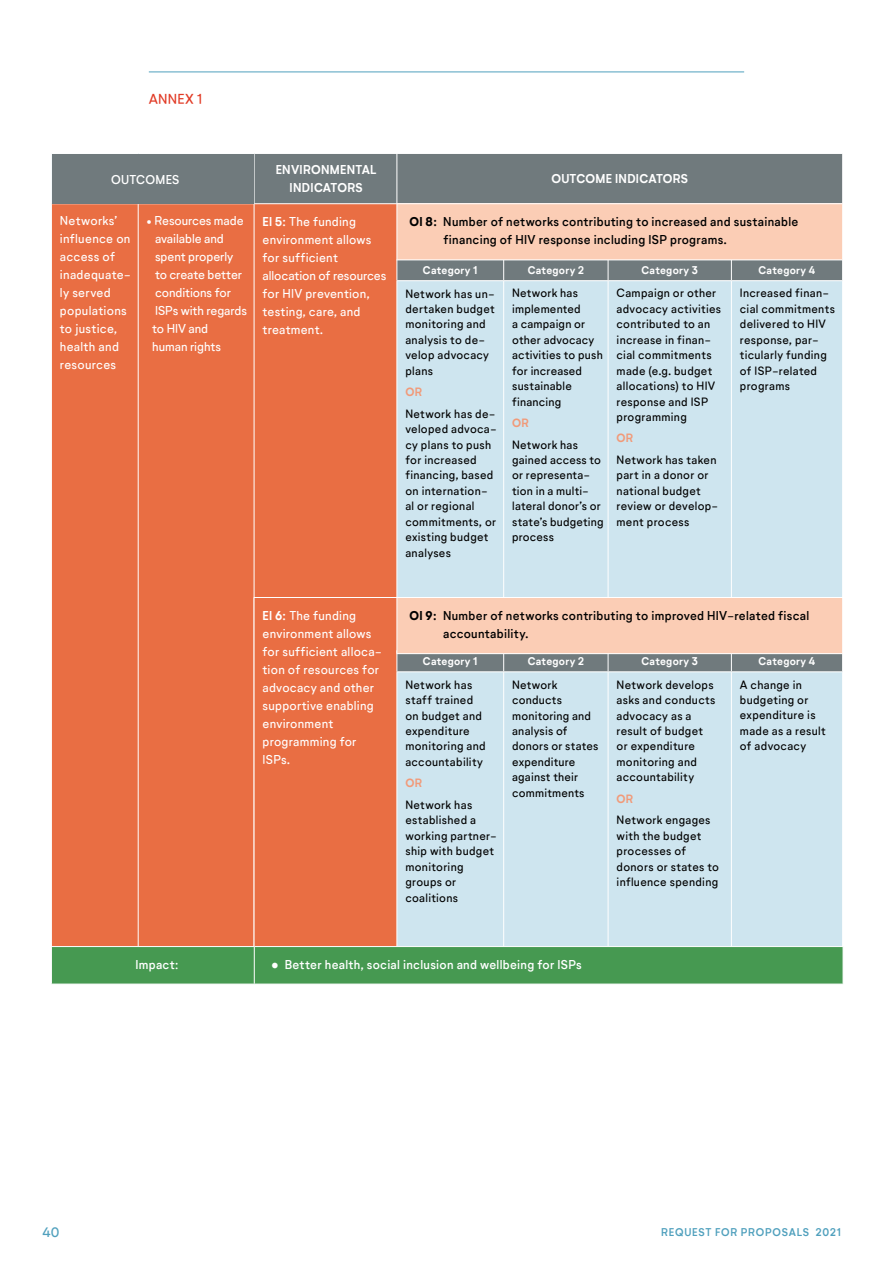
<style>
.page{position:relative;width:893px;height:1263px;background:#fff}
.page>*{position:absolute;margin:0;border:0;box-sizing:border-box;transform-origin:0 0}
.t1{font:13.5px "Neutrif Studio";letter-spacing:.02em;color:#e13b26}
.t2{font:13.5px "Neutrif Studio";color:#50a0bd}
.t3{font:12px/18px "Neutrif Studio";letter-spacing:.02em;color:#fff}
.t4{font:500 12px/18px "Neutrif Studio";letter-spacing:.025em;color:#000}
.t5{font:12px/18px "Neutrif Studio";letter-spacing:-.005em;color:#fff}
.t6{font:500 12px "Neutrif Studio";letter-spacing:.025em;color:#fff}
.t7{font:700 12px/18px "Neutrif Studio";letter-spacing:.025em;color:#fff;text-align:center}
.t8{font:11.25px/15.5px "Neutrif Studio";letter-spacing:.025em;color:#000}
.t9{font:700 11.25px "Neutrif Studio";letter-spacing:.03em;color:#f19a79}
.t10{font:700 10.5px "Neutrif Studio";letter-spacing:.03em;color:#fff}
.t11{font:600 10.5px "Neutrif Studio";letter-spacing:.07em;color:#50a0bd}
.s1{font-weight:700}
.s2{font-weight:800}
.s3{font-weight:400;font-size:18px}
</style>
<div class="page">
<hr style="left:149px;top:72px;width:595px;height:1px;background:#50a0bd">
<div style="left:254px;top:153px;width:144px;height:51px;background:#707a7d"></div>
<div style="left:52px;top:204px;width:344px;height:742px;background:#e96e43"></div>
<hr style="left:254px;top:153px;width:145px;height:1px;background:#fff">
<hr style="left:254px;top:154px;width:1px;height:49px;background:#fff">
<hr style="left:138px;top:204px;width:1px;height:743px;background:#fff">
<hr style="left:254px;top:203px;width:145px;height:1px;background:#fff">
<hr style="left:254px;top:204px;width:1px;height:743px;background:#fff">
<svg style="left:397px;top:281px;width:445px;height:316px;background:#cfe5ef"></svg>
<div style="left:396px;top:260px;width:447px;height:20px;background:#707a7d"></div>
<hr style="left:503px;top:281px;width:1px;height:320px;background:#fff">
<hr style="left:608px;top:281px;width:1px;height:320px;background:#fff">
<hr style="left:731px;top:281px;width:1px;height:320px;background:#fff">
<div style="left:397px;top:153px;width:446px;height:51px;background:#707a7d"></div>
<div style="left:397px;top:204px;width:446px;height:56px;background:#fbcdb5"></div>
<hr style="left:396px;top:153px;width:447px;height:1px;background:#fff">
<hr style="left:396px;top:154px;width:1px;height:49px;background:#fff">
<hr style="left:842px;top:154px;width:1px;height:49px;background:#fff">
<hr style="left:396px;top:203px;width:447px;height:1px;background:#fff">
<hr style="left:842px;top:204px;width:1px;height:55px;background:#fff">
<hr style="left:396px;top:259px;width:447px;height:1px;background:#fff">
<div style="left:52px;top:154px;width:201px;height:49px;background:#707a7d"></div>
<div style="left:254px;top:597px;width:144px;height:351px;background:#e96e43"></div>
<hr style="left:254px;top:597px;width:145px;height:1px;background:#fff">
<hr style="left:254px;top:598px;width:1px;height:349px;background:#fff">
<div style="left:397px;top:672px;width:445px;height:274px;background:#cee5ef"></div>
<svg style="left:396px;top:654px;width:447px;height:17px;background:#727c7f"></svg>
<hr style="left:396px;top:671px;width:108px;height:1px;background:#fff">
<hr style="left:396px;top:672px;width:1px;height:275px;background:#fff">
<hr style="left:503px;top:672px;width:1px;height:275px;background:#fff">
<hr style="left:608px;top:672px;width:1px;height:275px;background:#fff">
<hr style="left:731px;top:672px;width:1px;height:275px;background:#fff">
<div style="left:397px;top:597px;width:446px;height:57px;background:#fbcdb5"></div>
<hr style="left:396px;top:597px;width:447px;height:1px;background:#fff">
<hr style="left:396px;top:598px;width:1px;height:55px;background:#fff">
<hr style="left:842px;top:598px;width:1px;height:55px;background:#fff">
<hr style="left:396px;top:653px;width:447px;height:1px;background:#fff">
<div style="left:52px;top:947px;width:791px;height:37px;background:#469951"></div>
<hr style="left:254px;top:946px;width:589px;height:1px;background:#fff">
<hr style="left:254px;top:947px;width:1px;height:37px;background:#fff">
<p class="t1" style="left:149px;top:91px;width:55px">ANNEX 1</p>
<p class="t6" style="left:111px;top:172px;width:70px">OUTCOMES</p>
<p class="t7" style="left:276px;top:161px;width:102px">ENVIRONMENTAL<br>INDICATORS</p>
<p class="t3" style="left:60px;top:212px;width:73px">Networks’ influence on access of inadequate&shy;ly served populations to justice, health and resources</p>
<p class="t5" style="left:152px;top:212px;width:96px;text-indent:-6px">• Resources made available and spent properly<br>to create better conditions for<br>ISPs with regards to HIV and<br>human rights</p>
<p class="t3" style="left:263px;top:213px;width:125px"><span class="s1">EI 5:</span> The funding environment allows for sufficient allocation of resources for HIV prevention, testing, care, and treatment.</p>
<p class="t7" style="left:551px;top:170px;width:138px">OUTCOME INDICATORS</p>
<p class="t4" style="left:444px;top:213px;width:356px;text-indent:-34px"><span class="s2">OI 8:</span> Number of networks contributing to increased and sustainable financing of HIV response including ISP programs.</p>
<p class="t10" style="left:423px;top:264px;width:56px">Category 1</p>
<p class="t10" style="left:528px;top:264px;width:58px">Category 2</p>
<p class="t10" style="left:641px;top:264px;width:58px">Category 3</p>
<p class="t10" style="left:759px;top:264px;width:58px">Category 4</p>
<p class="t8" style="left:405px;top:286px;width:91px">Network has un&shy;dertaken budget monitoring and analysis to de&shy;velop advocacy plans</p>
<p class="t9" style="left:405px;top:385px;width:18px">OR</p>
<p class="t8" style="left:405px;top:406px;width:93px">Network has de&shy;veloped advoca&shy;cy plans to push for increased financing, based on internation&shy;al or regional commitments, or existing budget analyses</p>
<p class="t8" style="left:740px;top:286px;width:97px">Increased finan&shy;cial commitments delivered to HIV response, par&shy;ticularly funding of ISP-related programs</p>
<p class="t8" style="left:617px;top:286px;width:106px">Campaign or other advocacy activities contributed to an increase in finan&shy;cial commitments made (e.g. budget allocations) to HIV response and ISP programming</p>
<p class="t9" style="left:617px;top:432px;width:18px">OR</p>
<p class="t8" style="left:617px;top:452px;width:103px">Network has taken part in a donor or national budget review or develop&shy;ment process</p>
<p class="t8" style="left:512px;top:286px;width:92px">Network has implemented<br>a campaign or other advocacy activities to push for increased sustainable financing</p>
<p class="t9" style="left:512px;top:416px;width:18px">OR</p>
<p class="t8" style="left:512px;top:437px;width:93px">Network has gained access to or representa&shy;tion in a multi&shy;lateral donor’s or state’s budgeting process</p>
<p class="t3" style="left:263px;top:607px;width:121px"><span class="s1">EI 6:</span> The funding environment allows for sufficient alloca&shy;tion of resources for advocacy and other supportive enabling environment programming for<br>ISPs.</p>
<p class="t4" style="left:443px;top:607px;width:368px;text-indent:-33px"><span class="s2">OI 9:</span> Number of networks contributing to improved HIV-related fiscal accountability.</p>
<p class="t10" style="left:423px;top:655px;width:56px">Category 1</p>
<p class="t10" style="left:528px;top:655px;width:58px">Category 2</p>
<p class="t10" style="left:641px;top:655px;width:58px">Category 3</p>
<p class="t10" style="left:759px;top:655px;width:58px">Category 4</p>
<p class="t8" style="left:405px;top:677px;width:82px">Network has staff trained on budget and expenditure monitoring and accountability</p>
<p class="t9" style="left:405px;top:776px;width:18px">OR</p>
<p class="t8" style="left:405px;top:797px;width:93px">Network has established a working partner&shy;ship with budget monitoring groups or coalitions</p>
<p class="t8" style="left:740px;top:677px;width:87px">A change in budgeting or expenditure is made as a result of advocacy</p>
<p class="t8" style="left:512px;top:677px;width:88px">Network conducts monitoring and analysis of donors or states expenditure against their commitments</p>
<p class="t8" style="left:617px;top:677px;width:100px">Network develops asks and conducts advocacy as a result of budget or expenditure monitoring and accountability</p>
<p class="t9" style="left:617px;top:792px;width:18px">OR</p>
<p class="t8" style="left:617px;top:813px;width:104px">Network engages with the budget processes of donors or states to influence spending</p>
<p class="t6" style="left:135px;top:957px;width:45px">Impact:</p>
<p class="t6" style="left:272px;top:957px;width:312px"><span class="s3">•</span> Better health, social inclusion and wellbeing for ISPs</p>
<p class="t2" style="left:43px;top:1224px;width:19px">40</p>
<p class="t11" style="left:661px;top:1225px;width:181px">REQUEST FOR PROPOSALS 2021</p>
</div>
